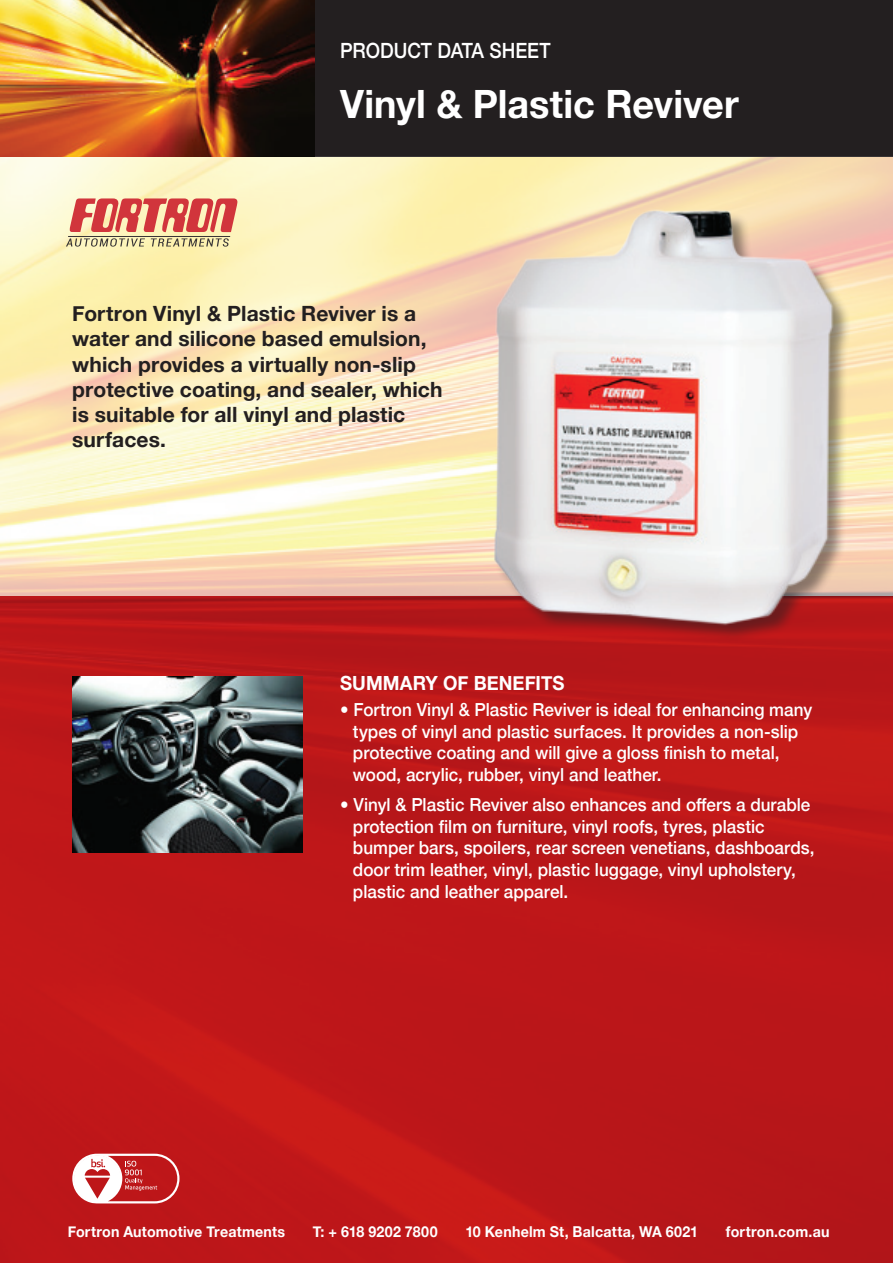
<style>
.page{position:relative;width:893px;height:1263px;background:#fff}
.page>*{position:absolute;margin:0;border:0;box-sizing:border-box;transform-origin:0 0}
.t1{font:700 39px "Helvetica Neue";color:#fff}
.t2{font:700 21px/25.2px "Helvetica Neue";letter-spacing:.005em;color:#231f20}
.t3{font:500 21px "Helvetica Neue";color:#fff;scale:.9 1}
.t4{font:700 19.5px "Helvetica Neue";letter-spacing:.005em;color:#fff;scale:.95 1}
.t5{font:500 18px/21.6px "Helvetica Neue";color:#fff;scale:.95 1}
.t6{font:700 15px "Helvetica Neue";letter-spacing:.015em;color:#fff;scale:.95 1}
</style>
<div class="page">
<div style="left:0;top:596px;width:893px;height:667px;background:#bd1619"></div>
<div style="left:313px;top:0;width:580px;height:156px;background:#231f20"></div>
<svg style="left:0;top:157px;width:893px;height:439px;background:#f9e7bc"></svg>
<img style="left:481px;top:184px;width:384px;height:456px">
<img style="left:0;top:0;width:314px;height:156px">
<img style="left:72px;top:677px;width:231px;height:176px">
<svg style="left:72px;top:1154px;width:107px;height:49px"></svg>
<p class="t3" style="left:340px;top:33px;width:235px">PRODUCT DATA SHEET</p>
<h1 class="t1" style="left:340px;top:73px;width:400px">Vinyl &amp; Plastic Reviver</h1>
<p class="t2" style="left:72px;top:302px;width:372px">Fortron Vinyl &amp; Plastic Reviver is a water and silicone based emulsion, which provides a virtually non-slip protective coating, and sealer, which is suitable for all vinyl and plastic surfaces.</p>
<p class="t4" style="left:340px;top:668px;width:238px">SUMMARY OF BENEFITS</p>
<p class="t5" style="left:353px;top:697px;width:485px;text-indent:-13px">• Fortron Vinyl &amp; Plastic Reviver is ideal for enhancing many types of vinyl and plastic surfaces. It provides a non-slip protective coating and will give a gloss finish to metal, wood, acrylic, rubber, vinyl and leather.</p>
<p class="t5" style="left:353px;top:792px;width:487px;text-indent:-13px">• Vinyl &amp; Plastic Reviver also enhances and offers a durable protection film on furniture, vinyl roofs, tyres, plastic bumper bars, spoilers, rear screen venetians, dashboards, door trim leather, vinyl, plastic luggage, vinyl upholstery, plastic and leather apparel.</p>
<p class="t6" style="left:68px;top:1220px;width:230px">Fortron Automotive Treatments</p>
<p class="t6" style="left:313px;top:1220px;width:133px">T: + 618 9202 7800</p>
<p class="t6" style="left:465px;top:1220px;width:247px">10 Kenhelm St, Balcatta, WA 6021</p>
<p class="t6" style="left:726px;top:1220px;width:111px">fortron.com.au</p>
</div>
